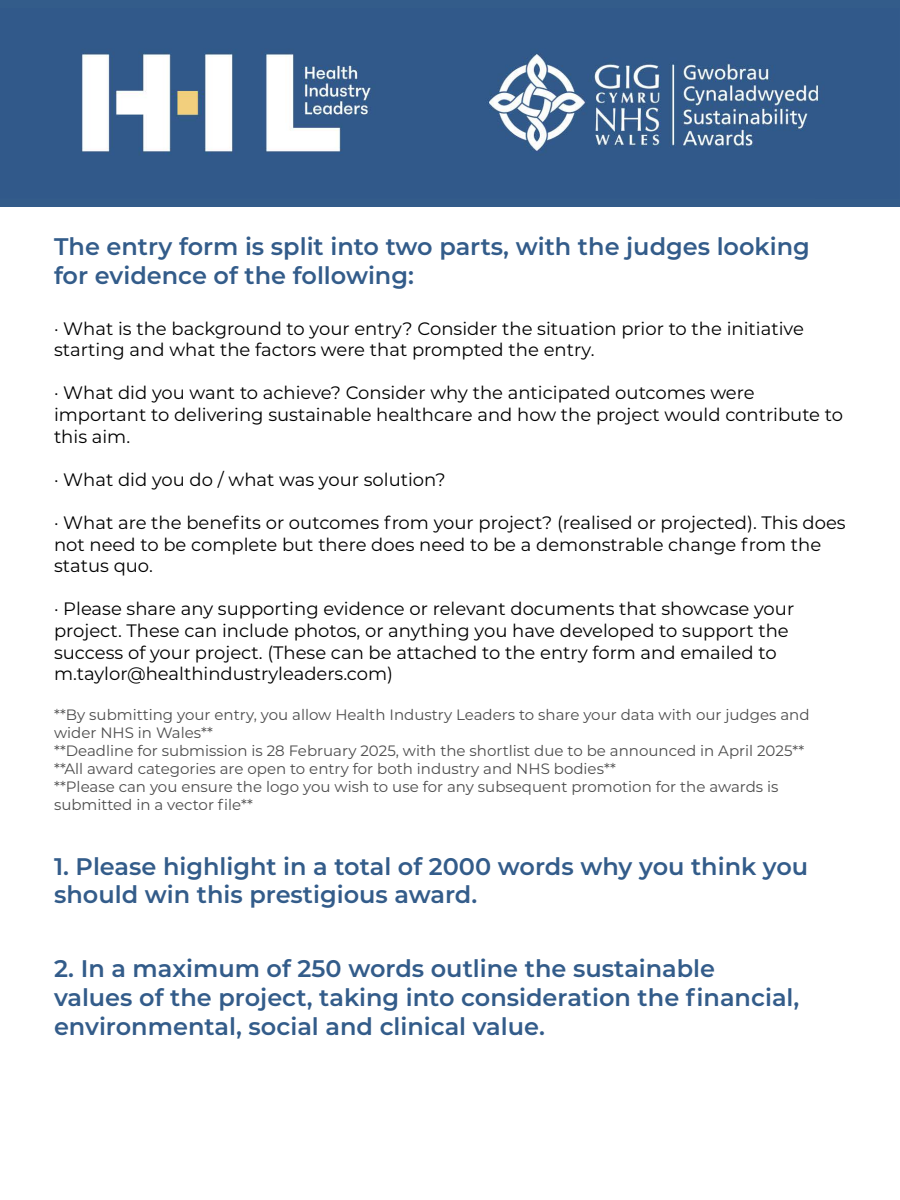
<style>
.page{position:relative;width:900px;height:1200px;background:#fff}
.page>*{position:absolute;margin:0;border:0;box-sizing:border-box;transform-origin:0 0}
.t1{font:600 24px/28.8px "Montserrat";color:#335c8a}
.t2{font:18px/21.6px "Montserrat";color:#000}
.t3{font:15px/18px "Montserrat";color:#4d4d4d}
</style>
<div class="page">
<div style="left:0;top:0;width:900px;height:207px;background:#335c8a"></div>
<img style="left:81px;top:53px;width:739px;height:102px">
<h1 class="t1" style="left:54px;top:231px;width:757px">The entry form is split into two parts, with the judges looking for evidence of the following:</h1>
<p class="t2" style="left:54px;top:317px;width:751px">· What is the background to your entry? Consider the situation prior to the initiative starting and what the factors were that prompted the entry.</p>
<p class="t2" style="left:54px;top:381px;width:791px">· What did you want to achieve? Consider why the anticipated outcomes were important to delivering sustainable healthcare and how the project would contribute to this aim.</p>
<p class="t2" style="left:54px;top:468px;width:393px">· What did you do / what was your solution?</p>
<p class="t2" style="left:54px;top:511px;width:793px">· What are the benefits or outcomes from your project? (realised or projected). This does not need to be complete but there does need to be a demonstrable change from the status quo.</p>
<p class="t2" style="left:54px;top:597px;width:742px">· Please share any supporting evidence or relevant documents that showcase your project. These can include photos, or anything you have developed to support the success of your project. (These can be attached to the entry form and emailed to m.taylor@healthindustryleaders.com)</p>
<p class="t3" style="left:54px;top:705px;width:757px">**By submitting your entry, you allow Health Industry Leaders to share your data with our judges and wider NHS in Wales**<br>**Deadline for submission is 28 February 2025, with the shortlist due to be announced in April 2025** **All award categories are open to entry for both industry and NHS bodies**<br>**Please can you ensure the logo you wish to use for any subsequent promotion for the awards is submitted in a vector file**</p>
<h1 class="t1" style="left:54px;top:851px;width:756px">1. Please highlight in a total of 2000 words why you think you should win this prestigious award.</h1>
<h1 class="t1" style="left:54px;top:953px;width:747px">2. In a maximum of 250 words outline the sustainable values of the project, taking into consideration the financial, environmental, social and clinical value.</h1>
</div>
